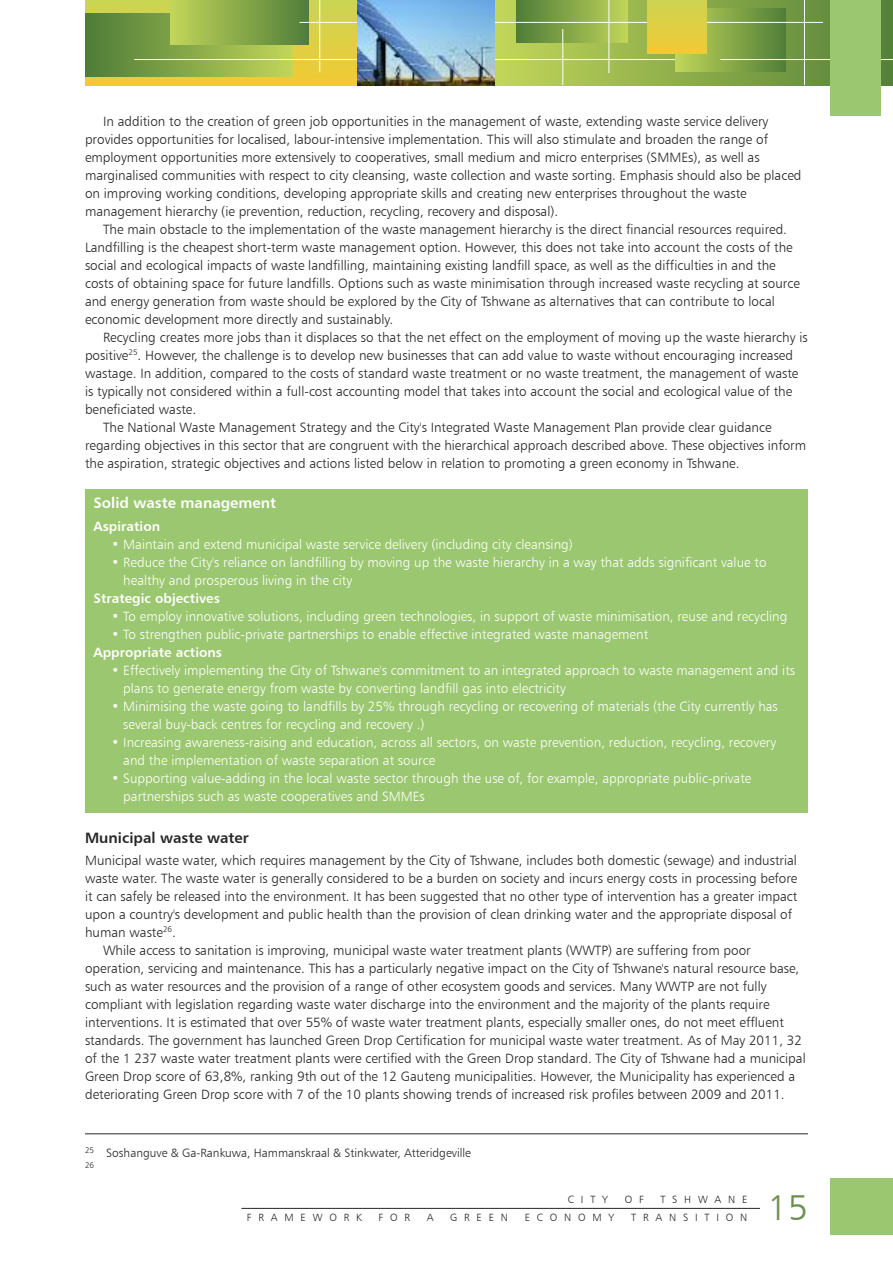
<style>
.page{position:relative;width:893px;height:1263px;background:#fff}
.page>*{position:absolute;margin:0;border:0;box-sizing:border-box;transform-origin:0 0}
.t1{font:36px "Humanist 777 BT Light B";color:#6e8f50}
.t2{font:15px "Humanist 777 BT Bold B";color:#fff}
.t3{font:15px "Humanist 777 BT Bold B";color:#272627}
.t4{font:13.5px/18px "Humanist 777 BT Light B";color:#272627}
.t5{font:13.5px/18px "Humanist 777 BT Light B";color:#fff}
.t6{font:13.5px "Humanist 777 BT Bold B";color:#fff}
.t7{font:12px "Humanist 777 BT Light B";color:#272627}
.t8{font:10.5px "Humanist 777 BT Light B";letter-spacing:.65em;color:#272627}
.t9{font:8.1px "Humanist 777 BT Light B";color:#272627}
</style>
<div class="page">
<div style="left:85px;top:489px;width:723px;height:323px;background:#9ac76f"></div>
<div style="left:831px;top:1178px;width:62px;height:56px;background:#9ac76f"></div>
<hr style="left:241px;top:1208px;width:519px;height:1px;background:#272627">
<svg style="left:85px;top:0;width:273px;height:85px;background:#dccd44"></svg>
<div style="left:85px;top:13px;width:207px;height:63px;background:linear-gradient(to right,#4e7c38,#c0d559)"></div>
<div style="left:170px;top:0;width:139px;height:44px;background:linear-gradient(to right,#c2d65a,#507d39)"></div>
<hr style="left:320px;top:0;width:1px;height:72px;background:#fff">
<svg style="left:494px;top:0;width:399px;height:85px;background:#90af4c"></svg>
<div style="left:516px;top:0;width:111px;height:43px;background:linear-gradient(to right,#4e7c38,#c2d65f)"></div>
<hr style="left:134px;top:59px;width:633px;height:1px;background:#fff">
<hr style="left:609px;top:0;width:1px;height:73px;background:#fff">
<hr style="left:804px;top:0;width:1px;height:85px;background:#fff">
<hr style="left:563px;top:29px;width:1px;height:56px;background:#fff">
<svg style="left:675px;top:9px;width:111px;height:62px;background:#7fa246"></svg>
<hr style="left:300px;top:22px;width:523px;height:1px;background:#fff">
<div style="left:647px;top:0;width:60px;height:53px;background:linear-gradient(to bottom,#cdd451,#f1ca34)"></div>
<img style="left:358px;top:0;width:136px;height:85px">
<hr style="left:720px;top:59px;width:173px;height:1px;background:#fff">
<div style="left:830px;top:0;width:50px;height:116px;background:#9ac76f"></div>
<hr style="left:85px;top:1133px;width:723px;height:1px;background:#272627">
<p class="t4" style="left:85px;top:112px;width:718px;text-indent:18px">In addition to the creation of green job opportunities in the management of waste, extending waste service delivery provides opportunities for localised, labour-intensive implementation. This will also stimulate and broaden the range of employment opportunities more extensively to cooperatives, small medium and micro enterprises (SMMEs), as well as marginalised communities with respect to city cleansing, waste collection and waste sorting. Emphasis should also be placed on improving working conditions, developing appropriate skills and creating new enterprises throughout the waste management hierarchy (ie prevention, reduction, recycling, recovery and disposal).</p>
<p class="t4" style="left:85px;top:220px;width:716px;text-indent:18px">The main obstacle to the implementation of the waste management hierarchy is the direct financial resources required.<br>Landfilling is the cheapest short-term waste management option. However, this does not take into account the costs of the social and ecological impacts of waste landfilling, maintaining existing landfill space, as well as the difficulties in and the costs of obtaining space for future landfills. Options such as waste minimisation through increased waste recycling at source and energy generation from waste should be explored by the City of Tshwane as alternatives that can contribute to local economic development more directly and sustainably.</p>
<p class="t4" style="left:103px;top:328px;width:706px">Recycling creates more jobs than it displaces so that the net effect on the employment of moving up the waste hierarchy is</p>
<p class="t4" style="left:85px;top:346px;width:709px">positive<sup>25</sup>. However, the challenge is to develop new businesses that can add value to waste without encouraging increased</p>
<p class="t4" style="left:85px;top:364px;width:715px">wastage. In addition, compared to the costs of standard waste treatment or no waste treatment, the management of waste</p>
<p class="t4" style="left:85px;top:382px;width:709px">is typically not considered within a full-cost accounting model that takes into account the social and ecological value of the</p>
<p class="t4" style="left:85px;top:400px;width:113px">beneficiated waste.</p>
<p class="t4" style="left:103px;top:418px;width:670px">The National Waste Management Strategy and the City's Integrated Waste Management Plan provide clear guidance</p>
<p class="t4" style="left:85px;top:436px;width:723px">regarding objectives in this sector that are congruent with the hierarchical approach described above. These objectives inform</p>
<p class="t4" style="left:85px;top:454px;width:656px">the aspiration, strategic objectives and actions listed below in relation to promoting a green economy in Tshwane.</p>
<p class="t2" style="left:94px;top:494px;width:184px">Solid waste management</p>
<p class="t6" style="left:94px;top:517px;width:68px">Aspiration</p>
<p class="t5" style="left:112px;top:535px;width:463px">• Maintain and extend municipal waste service delivery (including city cleansing)</p>
<p class="t5" style="left:123px;top:553px;width:645px;text-indent:-12px">• Reduce the City's reliance on landfilling by moving up the waste hierarchy in a way that adds significant value to healthy and prosperous living in the city</p>
<p class="t6" style="left:94px;top:589px;width:128px">Strategic objectives</p>
<p class="t5" style="left:112px;top:607px;width:677px">• To employ innovative solutions, including green technologies, in support of waste minimisation, reuse and recycling</p>
<p class="t5" style="left:112px;top:625px;width:538px">• To strengthen public-private partnerships to enable effective integrated waste management</p>
<p class="t6" style="left:94px;top:643px;width:130px">Appropriate actions</p>
<p class="t5" style="left:123px;top:661px;width:673px;text-indent:-12px">• Effectively implementing the City of Tshwane's commitment to an integrated approach to waste management and its plans to generate energy from waste by converting landfill gas into electricity</p>
<p class="t5" style="left:123px;top:697px;width:656px;text-indent:-12px">• Minimising the waste going to landfills by 25% through recycling or recovering of materials (the City currently has several buy-back centres for recycling and recovery .)</p>
<p class="t5" style="left:123px;top:733px;width:654px;text-indent:-12px">• Increasing awareness-raising and education, across all sectors, on waste prevention, reduction, recycling, recovery and the implementation of waste separation at source</p>
<p class="t5" style="left:123px;top:769px;width:630px;text-indent:-12px">• Supporting value-adding in the local waste sector through the use of, for example, appropriate public-private partnerships such as waste cooperatives and SMMEs</p>
<p class="t3" style="left:85px;top:828px;width:165px">Municipal waste water</p>
<p class="t4" style="left:85px;top:851px;width:713px">Municipal waste water, which requires management by the City of Tshwane, includes both domestic (sewage) and industrial</p>
<p class="t4" style="left:85px;top:869px;width:714px">waste water. The waste water is generally considered to be a burden on society and incurs energy costs in processing before</p>
<p class="t4" style="left:85px;top:887px;width:714px">it can safely be released into the environment. It has been suggested that no other type of intervention has a greater impact</p>
<p class="t4" style="left:85px;top:905px;width:709px">upon a country's development and public health than the provision of clean drinking water and the appropriate disposal of</p>
<p class="t4" style="left:85px;top:923px;width:92px">human waste<sup>26</sup>.</p>
<p class="t4" style="left:103px;top:941px;width:649px">While access to sanitation is improving, municipal waste water treatment plants (WWTP) are suffering from poor</p>
<p class="t4" style="left:85px;top:959px;width:716px">operation, servicing and maintenance. This has a particularly negative impact on the City of Tshwane's natural resource base,</p>
<p class="t4" style="left:85px;top:977px;width:683px">such as water resources and the provision of a range of other ecosystem goods and services. Many WWTP are not fully</p>
<p class="t4" style="left:85px;top:995px;width:686px">compliant with legislation regarding waste water discharge into the environment and the majority of the plants require</p>
<p class="t4" style="left:85px;top:1013px;width:700px">interventions. It is estimated that over 55% of waste water treatment plants, especially smaller ones, do not meet effluent</p>
<p class="t4" style="left:85px;top:1031px;width:718px">standards. The government has launched Green Drop Certification for municipal waste water treatment. As of May 2011, 32</p>
<p class="t4" style="left:85px;top:1049px;width:722px">of the 1 237 waste water treatment plants were certified with the Green Drop standard. The City of Tshwane had a municipal</p>
<p class="t4" style="left:85px;top:1067px;width:712px">Green Drop score of 63,8%, ranking 9th out of the 12 Gauteng municipalities. However, the Municipality has experienced a</p>
<p class="t4" style="left:85px;top:1085px;width:701px">deteriorating Green Drop score with 7 of the 10 plants showing trends of increased risk profiles between 2009 and 2011.</p>
<p class="t7" style="left:85px;top:1146px;width:387px"><sup>25</sup> Soshanguve &amp; Ga-Rankuwa, Hammanskraal &amp; Stinkwater, Atteridgeville</p>
<p class="t9" style="left:85px;top:1160px;width:11px">26</p>
<p class="t8" style="left:568px;top:1193px;width:42px">CITY</p>
<p class="t8" style="left:625px;top:1193px;width:21px">O F</p>
<p class="t8" style="left:660px;top:1193px;width:89px">TSHWANE</p>
<p class="t8" style="left:247px;top:1211px;width:117px">FRAMEWORK</p>
<p class="t8" style="left:379px;top:1211px;width:33px">FOR</p>
<p class="t8" style="left:427px;top:1211px;width:8px">A</p>
<p class="t8" style="left:450px;top:1211px;width:59px">GREEN</p>
<p class="t8" style="left:525px;top:1211px;width:91px">ECONOMY</p>
<p class="t8" style="left:631px;top:1211px;width:118px">TRANSITION</p>
<h1 class="t1" style="left:768px;top:1185px;width:42px">15</h1>
</div>
